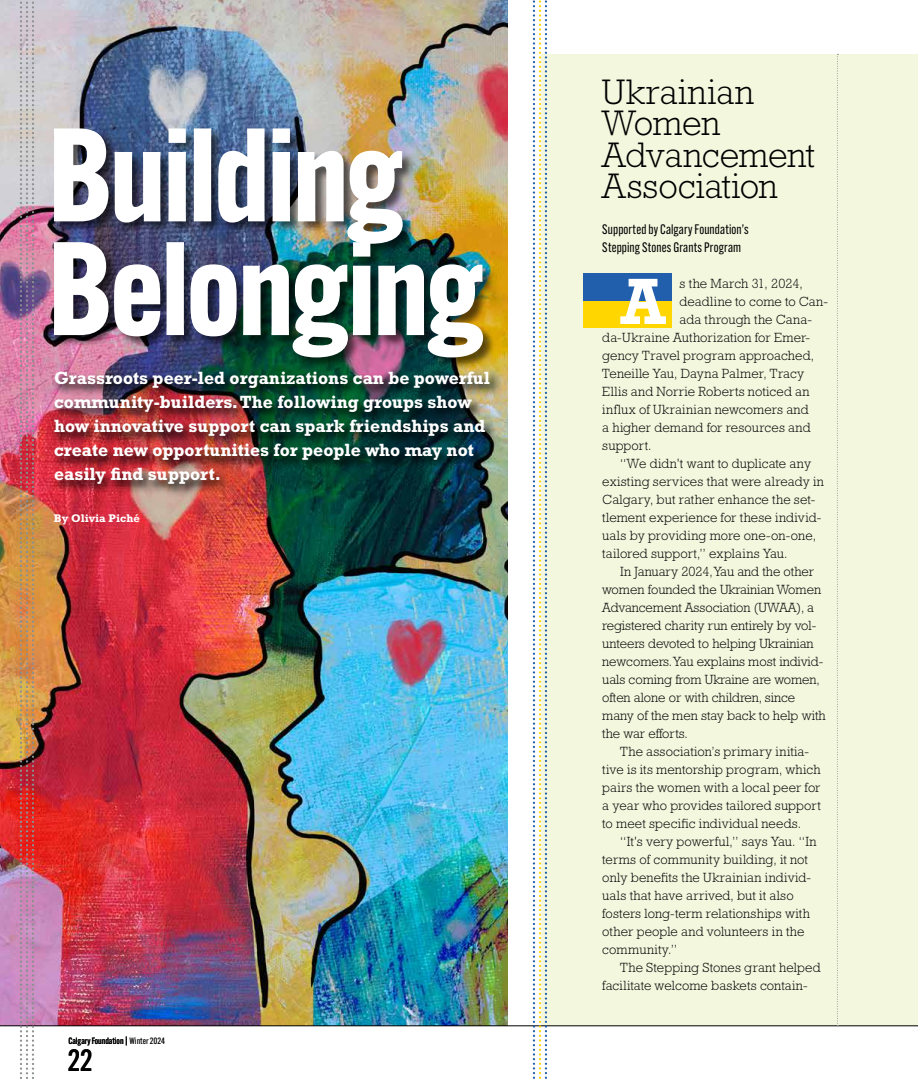
<style>
.page{position:relative;width:918px;height:1080px;background:#fff}
.page>*{position:absolute;margin:0;border:0;box-sizing:border-box;transform-origin:0 0}
.t1{font:700 129.9px/113.7px "Alternate Gothic ATF";letter-spacing:-.02em;color:#fff}
.t2{font:700 66.45px "Rockwell Std";color:#fff}
.t3{font:300 36px/31.5px "Rockwell Std";letter-spacing:-.005em;color:#000}
.t4{font:500 30px "Alternate Gothic ATF";color:#000}
.t5{font:700 18px/24px "Rockwell Std";color:#fff}
.t6{font:300 13.5px "Rockwell Std";letter-spacing:.005em;color:#000}
.t7{font:13.5px/18px "Alternate Gothic ATF";letter-spacing:.015em;color:#000}
.t8{font:300 13.5px "Rockwell Std";letter-spacing:.025em;color:#000}
.t9{font:700 11.25px "Rockwell Std";color:#fff}
.t10{font:500 9px "Alternate Gothic ATF";color:#000}
</style>
<div class="page">
<div style="left:541px;top:54px;width:377px;height:972px;background:#f3f7de"></div>
<img style="left:0;top:0;width:508px;height:1026px">
<div style="left:583px;top:273px;width:89px;height:29px;background:#215eac"></div>
<div style="left:583px;top:302px;width:89px;height:26px;background:#ffd600"></div>
<hr style="left:0;top:1026px;width:918px;height:1px;background:#000">
<svg style="left:837px;top:54px;width:1px;height:972px"></svg>
<img style="left:52px;top:369px;width:451px;height:128px">
<img style="left:20px;top:0;width:14px;height:1079px">
<div style="left:53px;top:128px;width:443px;height:242px;background:#000;opacity:.6"></div>
<svg style="left:533px;top:0;width:14px;height:1079px"></svg>
<h1 class="t1" style="left:48px;top:117px;width:438px">Building<br>Belonging</h1>
<h3 class="t5" style="left:54px;top:366px;width:438px">Grassroots peer-led organizations can be powerful community-builders. The following groups show how innovative support can spark friendships and create new opportunities for people who may not easily find support.</h3>
<p class="t9" style="left:54px;top:511px;width:88px">By Olivia Piché</p>
<p class="t10" style="left:68px;top:1035px;width:98px">Calgary Foundation | Winter 2024</p>
<h3 class="t4" style="left:68px;top:1042px;width:26px">22</h3>
<h3 class="t3" style="left:602px;top:76px;width:214px">Ukrainian<br>Women<br>Advancement<br>Association</h3>
<p class="t7" style="left:602px;top:220px;width:148px">Supported by Calgary Foundation’s<br>Stepping Stones Grants Program</p>
<h2 class="t2" style="left:620px;top:262px;width:47px">A</h2>
<p class="t6" style="left:680px;top:276px;width:125px">s the March 31, 2024,</p>
<p class="t6" style="left:680px;top:294px;width:150px">deadline to come to Can-</p>
<p class="t6" style="left:680px;top:312px;width:134px">ada through the Cana-</p>
<p class="t6" style="left:602px;top:330px;width:209px">da-Ukraine Authorization for Emer-</p>
<p class="t6" style="left:602px;top:348px;width:213px">gency Travel program approached,</p>
<p class="t6" style="left:602px;top:366px;width:203px">Teneille Yau, Dayna Palmer, Tracy</p>
<p class="t6" style="left:602px;top:384px;width:209px">Ellis and Norrie Roberts noticed an</p>
<p class="t6" style="left:602px;top:402px;width:208px">influx of Ukrainian newcomers and</p>
<p class="t6" style="left:602px;top:420px;width:210px">a higher demand for resources and</p>
<p class="t6" style="left:602px;top:438px;width:51px">support.</p>
<p class="t6" style="left:620px;top:456px;width:192px">“We didn't want to duplicate any</p>
<p class="t6" style="left:602px;top:474px;width:223px">existing services that were already in</p>
<p class="t6" style="left:602px;top:492px;width:215px">Calgary, but rather enhance the set-</p>
<p class="t6" style="left:602px;top:510px;width:221px">tlement experience for these individ-</p>
<p class="t6" style="left:602px;top:528px;width:215px">uals by providing more one-on-one,</p>
<p class="t6" style="left:602px;top:546px;width:187px">tailored support,” explains Yau.</p>
<p class="t6" style="left:620px;top:564px;width:195px">In January 2024, Yau and the other</p>
<p class="t6" style="left:602px;top:582px;width:220px">women founded the Ukrainian Women</p>
<p class="t6" style="left:602px;top:600px;width:213px">Advancement Association (UWAA), a</p>
<p class="t6" style="left:602px;top:618px;width:215px">registered charity run entirely by vol-</p>
<p class="t6" style="left:602px;top:636px;width:213px">unteers devoted to helping Ukrainian</p>
<p class="t6" style="left:602px;top:654px;width:223px">newcomers. Yau explains most individ-</p>
<p class="t6" style="left:602px;top:672px;width:219px">uals coming from Ukraine are women,</p>
<p class="t6" style="left:602px;top:690px;width:194px">often alone or with children, since</p>
<p class="t6" style="left:602px;top:708px;width:225px">many of the men stay back to help with</p>
<p class="t6" style="left:602px;top:726px;width:87px">the war efforts.</p>
<p class="t6" style="left:620px;top:744px;width:190px">The association’s primary initia-</p>
<p class="t6" style="left:602px;top:762px;width:220px">tive is its mentorship program, which</p>
<p class="t6" style="left:602px;top:780px;width:220px">pairs the women with a local peer for</p>
<p class="t6" style="left:602px;top:798px;width:220px">a year who provides tailored support</p>
<p class="t6" style="left:602px;top:816px;width:200px">to meet specific individual needs.</p>
<p class="t6" style="left:620px;top:834px;width:198px">“It's very powerful,” says Yau. “In</p>
<p class="t6" style="left:602px;top:852px;width:207px">terms of community building, it not</p>
<p class="t6" style="left:602px;top:870px;width:210px">only benefits the Ukrainian individ-</p>
<p class="t6" style="left:602px;top:888px;width:193px">uals that have arrived, but it also</p>
<p class="t6" style="left:602px;top:906px;width:209px">fosters long-term relationships with</p>
<p class="t6" style="left:602px;top:924px;width:204px">other people and volunteers in the</p>
<p class="t8" style="left:602px;top:942px;width:76px">community.”</p>
<p class="t6" style="left:620px;top:960px;width:202px">The Stepping Stones grant helped</p>
<p class="t6" style="left:602px;top:978px;width:207px">facilitate welcome baskets contain-</p>
</div>
